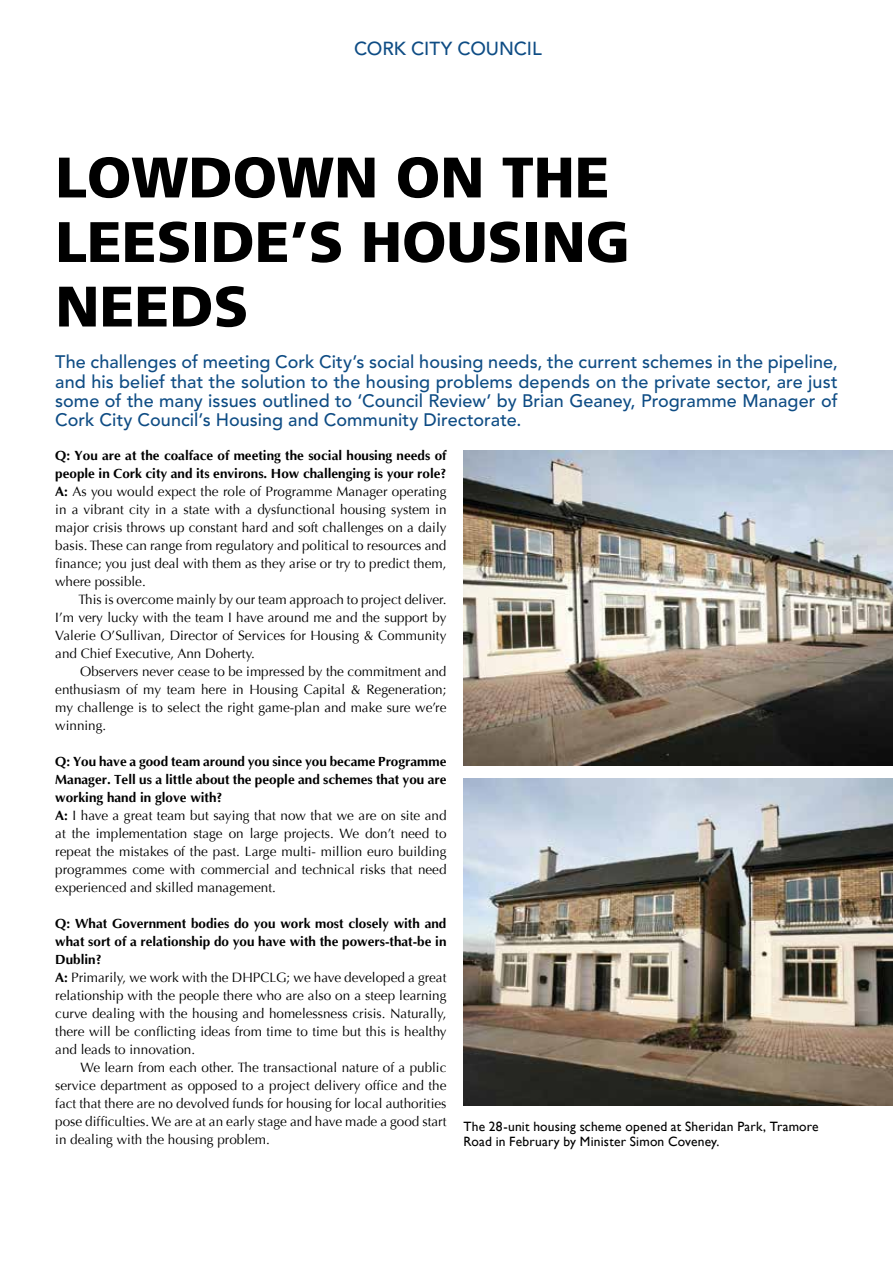
<style>
.page{position:relative;width:893px;height:1263px;background:#fff}
.page>*{position:absolute;margin:0;border:0;box-sizing:border-box;transform-origin:0 0}
.t1{font:900 57px/64.5px "Frutiger";color:#000}
.t2{font:500 18.75px "Avenir";letter-spacing:-.005em;color:#0e4c84}
.t3{font:500 18px/19.5px "Avenir";color:#0e4c84;text-align:justify}
.t4{font:13.5px/18px "Optima";color:#000;text-align:justify}
.t5{font:13.5px/15px "Gill Sans";letter-spacing:.01em;color:#000}
.s1{font-weight:700}
</style>
<div class="page">
<img style="left:463px;top:450px;width:430px;height:316px">
<img style="left:463px;top:779px;width:430px;height:327px">
<h2 class="t2" style="left:354px;top:38px;width:189px">CORK CITY COUNCIL</h2>
<h1 class="t1" style="left:55px;top:144px;width:576px">LOWDOWN ON THE<br>LEESIDE’S HOUSING<br>NEEDS</h1>
<p class="t3" style="left:55px;top:352px;width:784px">The challenges of meeting Cork City’s social housing needs, the current schemes in the pipeline, and his belief that the solution to the housing problems depends on the private sector, are just some of the many issues outlined to ‘Council Review’ by Brian Geaney, Programme Manager of Cork City Council’s Housing and Community Directorate.</p>
<p class="t4" style="left:55px;top:447px;width:393px"><span class="s1">Q: You are at the coalface of meeting the social housing needs of people in Cork city and its environs. How challenging is your role?<br>A:</span> As you would expect the role of Programme Manager operating in a vibrant city in a state with a dysfunctional housing system in major crisis throws up constant hard and soft challenges on a daily basis. These can range from regulatory and political to resources and finance; you just deal with them as they arise or try to predict them, where possible.</p>
<p class="t4" style="left:55px;top:591px;width:393px;text-indent:23px">This is overcome mainly by our team approach to project deliver.<br>I’m very lucky with the team I have around me and the support by Valerie O’Sullivan, Director of Services for Housing &amp; Community and Chief Executive, Ann Doherty.</p>
<p class="t4" style="left:55px;top:663px;width:393px;text-indent:25px">Observers never cease to be impressed by the commitment and enthusiasm of my team here in Housing Capital &amp; Regeneration; my challenge is to select the right game-plan and make sure we’re winning.</p>
<p class="t4" style="left:55px;top:753px;width:393px;text-align:left"><span class="s1">Q: You have a good team around you since you became Programme Manager. Tell us a little about the people and schemes that you are working hand in glove with?<br>A:</span> I have a great team but saying that now that we are on site and at the implementation stage on large projects. We don’t need to repeat the mistakes of the past. Large multi- million euro building programmes come with commercial and technical risks that need experienced and skilled management.</p>
<p class="t4" style="left:55px;top:915px;width:393px;text-align:left"><span class="s1">Q: What Government bodies do you work most closely with and what sort of a relationship do you have with the powers-that-be in Dublin?<br>A:</span> Primarily, we work with the DHPCLG; we have developed a great relationship with the people there who are also on a steep learning curve dealing with the housing and homelessness crisis. Naturally, there will be conflicting ideas from time to time but this is healthy and leads to innovation.</p>
<p class="t4" style="left:55px;top:1059px;width:393px;text-indent:25px">We learn from each other. The transactional nature of a public service department as opposed to a project delivery office and the fact that there are no devolved funds for housing for local authorities pose difficulties. We are at an early stage and have made a good start in dealing with the housing problem.</p>
<p class="t5" style="left:463px;top:1119px;width:357px">The 28-unit housing scheme opened at Sheridan Park, Tramore<br>Road in February by Minister Simon Coveney.</p>
</div>
